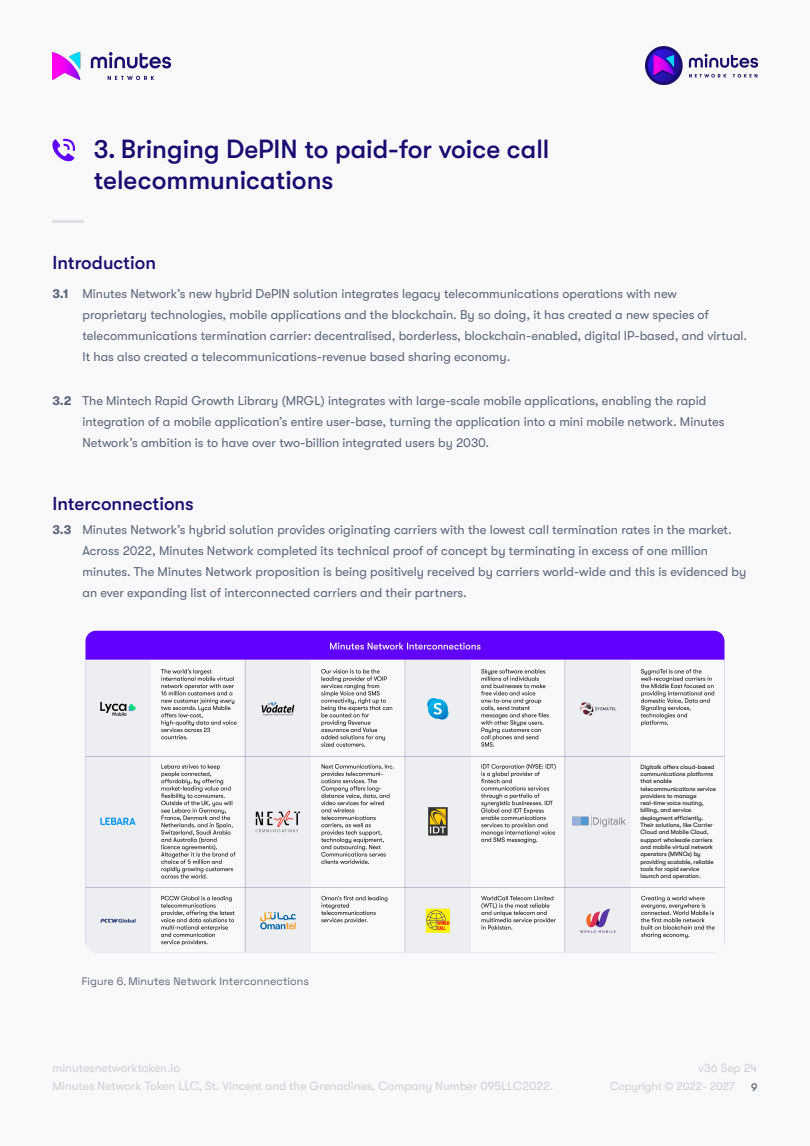
<style>
.page{position:relative;width:810px;height:1146px;background:#f9f9fb}
.page>*{position:absolute;margin:0;border:0;box-sizing:border-box;transform-origin:0 0}
.t1{font:500 26.25px/31.5px "GT Walsheim Pro";color:#180c70}
.t2{font:500 18.75px "GT Walsheim Pro";color:#180c70}
.t3{font:12.75px/21px "GT Walsheim Pro";color:#59667a}
.t4{font:12px "GT Walsheim Pro";color:#cdd0d5}
.t5{font:11.25px "GT Walsheim Pro";color:#cdd0d5}
.t6{font:500 11.25px "GT Walsheim Pro";color:#59667a}
.Figure{font:10.8px "Space Grotesk";color:#59667a}
.t7{font:6.07px/7.3px "GT Walsheim Pro";color:#000}
.s1{font-weight:700}
</style>
<div class="page">
<img style="left:52px;top:53px;width:118px;height:26px">
<img style="left:645px;top:47px;width:112px;height:37px">
<hr style="left:52px;top:220px;width:32px;height:3px;background:#dcdfe5">
<svg style="left:52px;top:138px;width:23px;height:24px"></svg>
<img style="left:86px;top:631px;width:638px;height:321px">
<div style="left:572px;top:807px;width:50px;height:27px;background:#edeef2"></div>
<div style="left:637px;top:760px;width:84px;height:120px;background:#f9f9fb"></div>
<img style="left:572px;top:816px;width:53px;height:11px">
<p class="t1" style="left:94px;top:133px;width:457px">3. Bringing DePIN to paid-for voice call telecommunications</p>
<h3 class="t2" style="left:52px;top:252px;width:105px">Introduction</h3>
<p class="t3" style="left:82px;top:284px;width:666px;text-indent:-30px"><span class="s1">3.1</span> Minutes Network’s new hybrid DePIN solution integrates legacy telecommunications operations with new<br>proprietary technologies, mobile applications and the blockchain. By so doing, it has created a new species of telecommunications termination carrier: decentralised, borderless, blockchain-enabled, digital IP-based, and virtual.<br>It has also created a telecommunications-revenue based sharing economy.</p>
<p class="t3" style="left:82px;top:390px;width:644px;text-indent:-30px"><span class="s1">3.2</span> The Mintech Rapid Growth Library (MRGL) integrates with large-scale mobile applications, enabling the rapid integration of a mobile application’s entire user-base, turning the application into a mini mobile network. Minutes<br>Network’s ambition is to have over two-billion integrated users by 2030.</p>
<h3 class="t2" style="left:52px;top:493px;width:143px">Interconnections</h3>
<p class="t3" style="left:82px;top:519px;width:665px;text-indent:-30px"><span class="s1">3.3</span> Minutes Network’s hybrid solution provides originating carriers with the lowest call termination rates in the market.<br>Across 2022, Minutes Network completed its technical proof of concept by terminating in excess of one million minutes. The Minutes Network proposition is being positively received by carriers world-wide and this is evidenced by an ever expanding list of interconnected carriers and their partners.</p>
<p class="Figure" style="left:82px;top:973px;width:229px">Figure 6. Minutes Network Interconnections</p>
<p class="t7" style="left:641px;top:763px;width:77px">Digitalk offers cloud-based communications platforms that enable telecommunications service providers to manage real-time voice routing, billing, and service deployment efficiently.<br>Their solutions, like Carrier<br>Cloud and Mobile Cloud, support wholesale carriers and mobile virtual network operators (MVNOs) by providing scalable, reliable tools for rapid service launch and operation.</p>
<p class="t4" style="left:52px;top:1061px;width:129px">minutesnetworktoken.io</p>
<p class="t4" style="left:698px;top:1061px;width:61px">v36 Sep 24</p>
<p class="t4" style="left:52px;top:1080px;width:502px">Minutes Network Token LLC, St. Vincent and the Grenadines, Company Number 095LLC2022.</p>
<p class="t5" style="left:610px;top:1080px;width:126px">Copyright © 2022- 2027</p>
<p class="t6" style="left:751px;top:1081px;width:8px">9</p>
</div>
